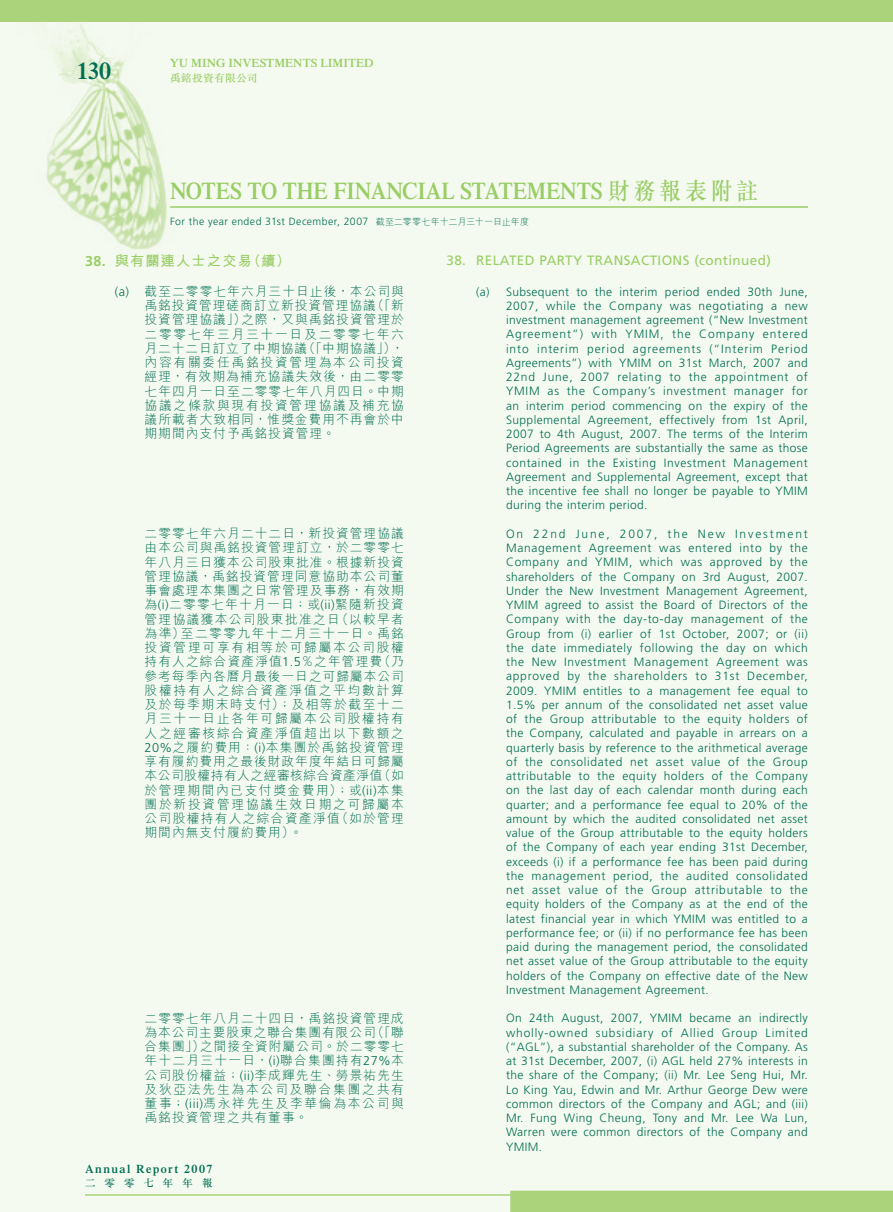
<style>
.page{position:relative;width:893px;height:1212px;background:#fff}
.page>*{position:absolute;margin:0;border:0;box-sizing:border-box;transform-origin:0 0}
.t1{font:600 24px "Times LT Std";letter-spacing:-.01em;color:#99cd65;scale:.9 1}
.t2{font:600 24px "Times LT Std";color:#006e53}
.t3{font:14.25px "M Hei HK Bold B5 pc H";letter-spacing:.08em;color:#99cd65}
.t4{font:13.5px "Frutiger LT Std";letter-spacing:.03em;color:#99cd65}
.t5{font:12.75px/14.2px "M Hei HK Light B5 pc H";letter-spacing:.1em;color:#006e53;text-align:justify}
.t6{font:300 12px/14.2px "Frutiger LT Std";letter-spacing:.03em;color:#006e53;text-align:justify}
.t7{font:600 12px "Times LT Std";letter-spacing:.01em;color:#99cd65}
.t8{font:600 12px "Times LT Std";letter-spacing:.125em;color:#006e53}
.t9{font:300 10.5px "Frutiger LT Std";letter-spacing:.04em;color:#006e53}
.t10{font:10.5px "M Sung HK Medium B5 pc H";letter-spacing:-.005em;color:#99cd65;scale:1.05 1}
.t11{font:10.5px "M Sung HK Medium B5 pc H";letter-spacing:.86em;color:#006e53}
.s1{font-family:"M Sung HK Medium B5 pc H";font-weight:400}
.s2{font-family:"M Hei HK Light B5 pc H";font-weight:400;font-size:9px}
.s3{font-family:"Frutiger LT Std";font-weight:700}
.s4{font-family:"Frutiger LT Std";font-weight:300}
</style>
<div class="page">
<div style="left:0;top:21px;width:872px;height:1191px;background:#f5faf0"></div>
<hr style="left:170px;top:206px;width:638px;height:2px;background:#99cd65">
<hr style="left:85px;top:1194px;width:723px;height:2px;background:#aad37c">
<div style="left:0;top:0;width:893px;height:21px;background:#aad37c"></div>
<div style="left:510px;top:1191px;width:383px;height:21px;background:#aad37c"></div>
<h1 class="t2" style="left:77px;top:63px;width:36px">130</h1>
<p class="t7" style="left:170px;top:59px;width:205px">YU MING INVESTMENTS LIMITED</p>
<p class="t10" style="left:170px;top:74px;width:85px">禹銘投資有限公司</p>
<h1 class="t1" style="left:170px;top:182px;width:655px">NOTES TO THE FINANCIAL STATEMENTS <span class="s1">財務報表附註</span></h1>
<p class="t9" style="left:170px;top:215px;width:360px">For the year ended 31st December, 2007 <span class="s2">截至二零零七年十二月三十一日止年度</span></p>
<p class="t3" style="left:85px;top:255px;width:207px"><span class="s3">38.</span> 與有關連人士之交易（續）</p>
<p class="t5" style="left:145px;top:286px;width:261px;text-indent:-30px"><span class="s4">(a)</span> 截至二零零七年六月三十日止後，本公司與禹銘投資管理磋商訂立新投資管理協議（「新投資管理協議」）之際，又與禹銘投資管理於二零零七年三月三十一日及二零零七年六月二十二日訂立了中期協議（「中期協議」），內容有關委任禹銘投資管理為本公司投資經理，有效期為補充協議失效後，由二零零七年四月一日至二零零七年八月四日。中期協議之條款與現有投資管理協議及補充協議所載者大致相同，惟獎金費用不再會於中期期間內支付予禹銘投資管理。</p>
<p class="t5" style="left:145px;top:528px;width:261px">二零零七年六月二十二日，新投資管理協議由本公司與禹銘投資管理訂立，於二零零七年八月三日獲本公司股東批准。根據新投資管理協議，禹銘投資管理同意協助本公司董事會處理本集團之日常管理及事務，有效期為<span class="s4">(i)</span>二零零七年十月一日；或<span class="s4">(ii)</span>緊隨新投資管理協議獲本公司股東批准之日（以較早者為準）至二零零九年十二月三十一日。禹銘投資管理可享有相等於可歸屬本公司股權持有人之綜合資產淨值<span class="s4">1.5</span>％之年管理費（乃參考每季內各曆月最後一日之可歸屬本公司股權持有人之綜合資產淨值之平均數計算及於每季期末時支付）；及相等於截至十二月三十一日止各年可歸屬本公司股權持有人之經審核綜合資產淨值超出以下數額之<span class="s4">20%</span>之履約費用：<span class="s4">(i)</span>本集團於禹銘投資管理享有履約費用之最後財政年度年結日可歸屬本公司股權持有人之經審核綜合資產淨值（如於管理期間內已支付獎金費用）；或<span class="s4">(ii)</span>本集團於新投資管理協議生效日期之可歸屬本公司股權持有人之綜合資產淨值（如於管理期間內無支付履約費用）。</p>
<p class="t5" style="left:145px;top:1012px;width:261px">二零零七年八月二十四日，禹銘投資管理成為本公司主要股東之聯合集團有限公司（「聯合集團」）之間接全資附屬公司。於二零零七年十二月三十一日，<span class="s4">(i)</span>聯合集團持有<span class="s4">27%</span>本公司股份權益；<span class="s4">(ii)</span>李成輝先生、勞景祐先生及狄亞法先生為本公司及聯合集團之共有董事；<span class="s4">(iii)</span>馮永祥先生及李華倫為本公司與禹銘投資管理之共有董事。</p>
<p class="t8" style="left:85px;top:1164px;width:129px">Annual Report 2007</p>
<p class="t11" style="left:85px;top:1179px;width:129px">二零零七年年報</p>
<p class="t4" style="left:446px;top:252px;width:326px">38. RELATED PARTY TRANSACTIONS (continued)</p>
<p class="t6" style="left:506px;top:286px;width:303px;text-indent:-30px">(a) Subsequent to the interim period ended 30th June, 2007, while the Company was negotiating a new investment management agreement (“New Investment Agreement”) with YMIM, the Company entered into interim period agreements (“Interim Period Agreements”) with YMIM on 31st March, 2007 and 22nd June, 2007 relating to the appointment of YMIM as the Company’s investment manager for an interim period commencing on the expiry of the Supplemental Agreement, effectively from 1st April, 2007 to 4th August, 2007. The terms of the Interim Period Agreements are substantially the same as those contained in the Existing Investment Management Agreement and Supplemental Agreement, except that the incentive fee shall no longer be payable to YMIM during the interim period.</p>
<p class="t6" style="left:506px;top:528px;width:303px">On 22nd June, 2007, the New Investment Management Agreement was entered into by the Company and YMIM, which was approved by the shareholders of the Company on 3rd August, 2007.<br>Under the New Investment Management Agreement, YMIM agreed to assist the Board of Directors of the Company with the day-to-day management of the Group from (i) earlier of 1st October, 2007; or (ii) the date immediately following the day on which the New Investment Management Agreement was approved by the shareholders to 31st December, 2009. YMIM entitles to a management fee equal to 1.5% per annum of the consolidated net asset value of the Group attributable to the equity holders of the Company, calculated and payable in arrears on a quarterly basis by reference to the arithmetical average of the consolidated net asset value of the Group attributable to the equity holders of the Company on the last day of each calendar month during each quarter; and a performance fee equal to 20% of the amount by which the audited consolidated net asset value of the Group attributable to the equity holders of the Company of each year ending 31st December, exceeds (i) if a performance fee has been paid during the management period, the audited consolidated net asset value of the Group attributable to the equity holders of the Company as at the end of the latest financial year in which YMIM was entitled to a performance fee; or (ii) if no performance fee has been paid during the management period, the consolidated net asset value of the Group attributable to the equity holders of the Company on effective date of the New Investment Management Agreement.</p>
<p class="t6" style="left:506px;top:1012px;width:303px">On 24th August, 2007, YMIM became an indirectly wholly-owned subsidiary of Allied Group Limited (“AGL”), a substantial shareholder of the Company. As at 31st December, 2007, (i) AGL held 27% interests in the share of the Company; (ii) Mr. Lee Seng Hui, Mr.<br>Lo King Yau, Edwin and Mr. Arthur George Dew were common directors of the Company and AGL; and (iii)<br>Mr. Fung Wing Cheung, Tony and Mr. Lee Wa Lun, Warren were common directors of the Company and YMIM.</p>
</div>
